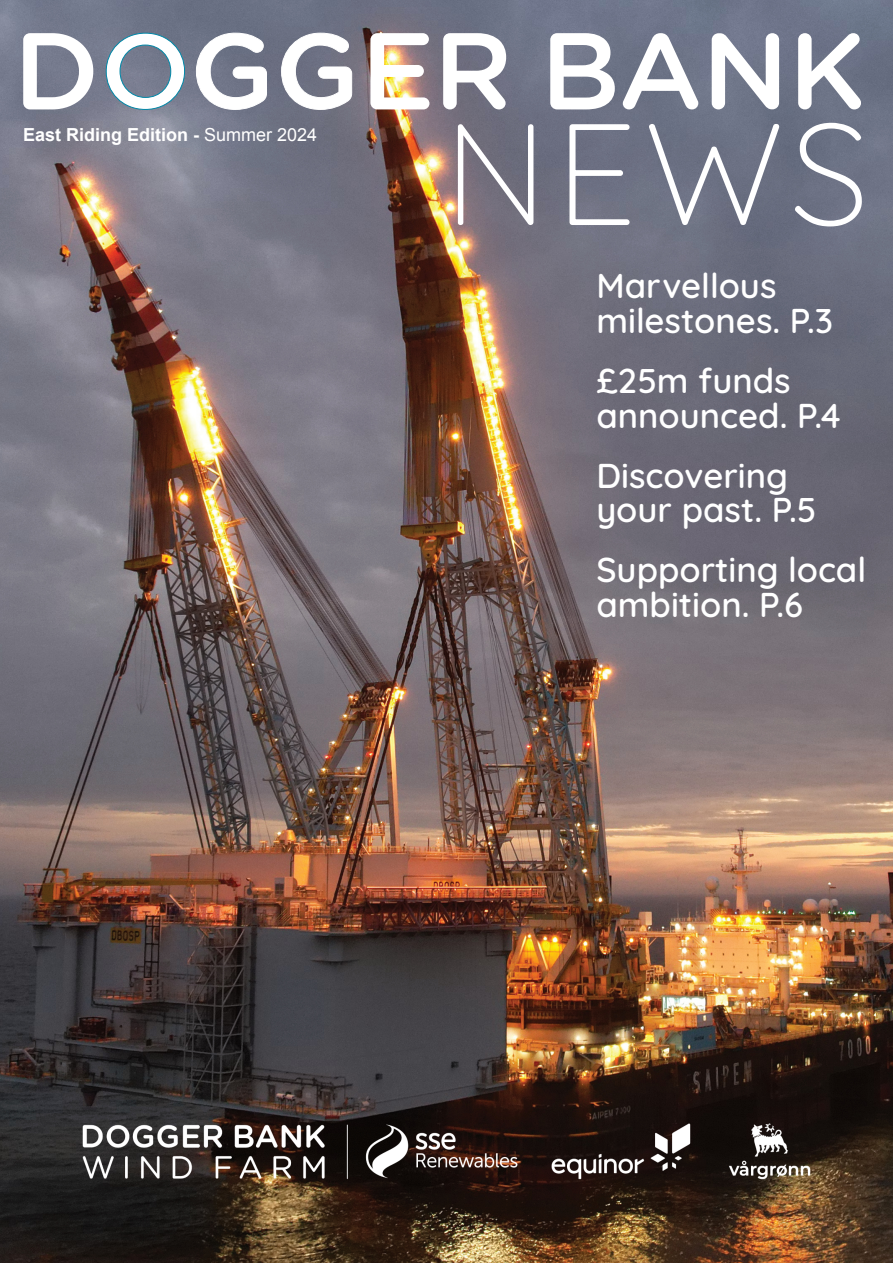
<style>
.page{position:relative;width:893px;height:1263px;background:#fff}
.page>*{position:absolute;margin:0;border:0;box-sizing:border-box;transform-origin:0 0}
.t1{font:300 144px "Quicksand";color:#fff}
.t2{font:600 34.5px/34.5px "Quicksand";color:#fff}
.t3{font:700 18px "Arial";color:#fff}
.s1{font-weight:400}
</style>
<div class="page">
<img style="left:0;top:0;width:893px;height:1263px">
<svg style="left:798px;top:33px;width:63px;height:76px"></svg>
<svg style="left:712px;top:33px;width:67px;height:76px"></svg>
<svg style="left:623px;top:33px;width:75px;height:76px"></svg>
<svg style="left:550px;top:33px;width:65px;height:76px"></svg>
<svg style="left:443px;top:33px;width:63px;height:76px"></svg>
<svg style="left:370px;top:33px;width:59px;height:76px"></svg>
<svg style="left:196px;top:33px;width:71px;height:77px"></svg>
<svg style="left:281px;top:33px;width:71px;height:77px"></svg>
<svg style="left:106px;top:33px;width:79px;height:77px"></svg>
<svg style="left:23px;top:33px;width:70px;height:76px"></svg>
<img style="left:64px;top:1103px;width:765px;height:96px">
<p class="t3" style="left:23px;top:128px;width:296px">East Riding Edition - <span class="s1">Summer 2024</span></p>
<h1 class="t1" style="left:443px;top:81px;width:427px">NEWS</h1>
<p class="t2" style="left:596px;top:268px;width:238px">Marvellous milestones. P.3</p>
<p class="t2" style="left:596px;top:363px;width:246px">£25m funds announced. P.4</p>
<p class="t2" style="left:596px;top:457px;width:221px">Discovering your past. P.5</p>
<p class="t2" style="left:596px;top:552px;width:271px">Supporting local ambition. P.6</p>
</div>
